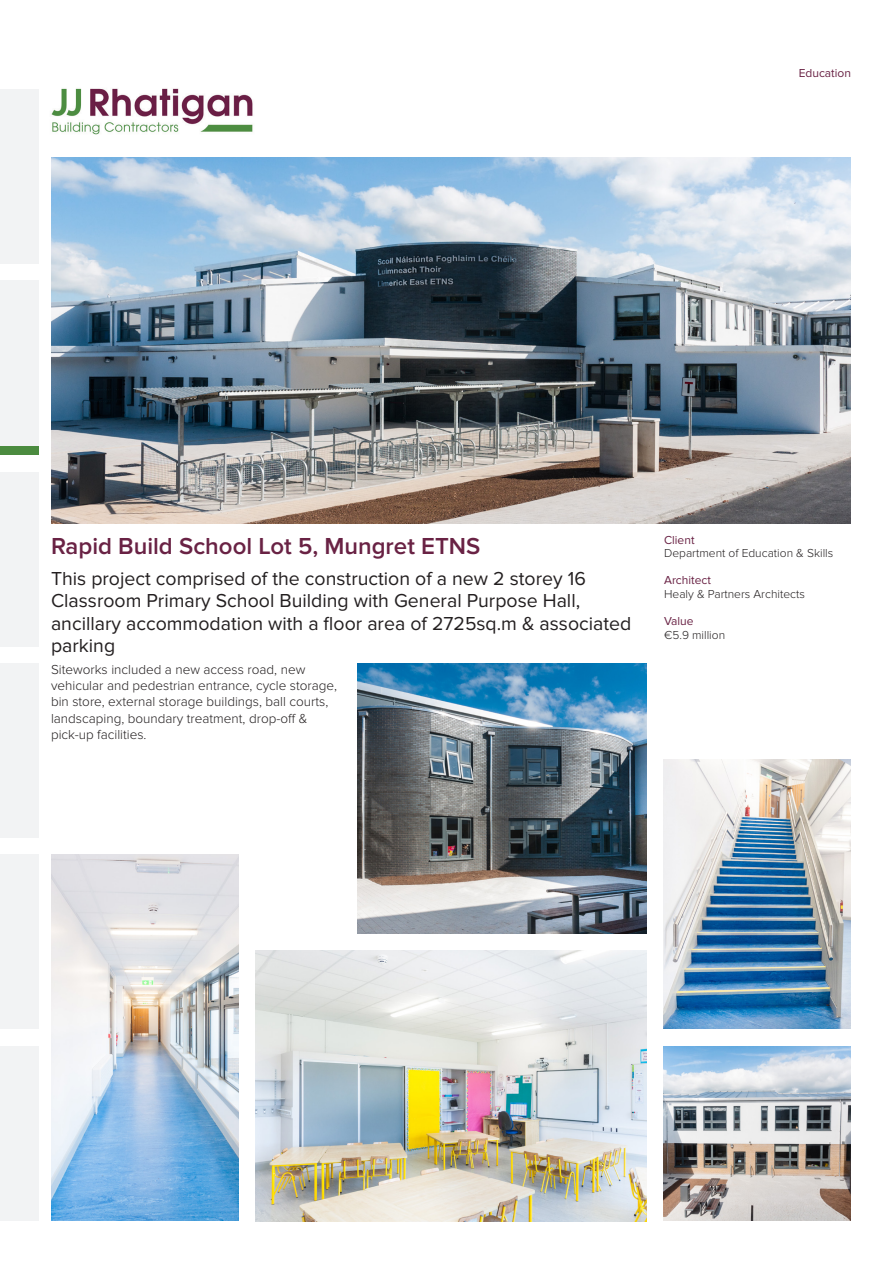
<style>
.page{position:relative;width:893px;height:1263px;background:#fff}
.page>*{position:absolute;margin:0;border:0;box-sizing:border-box;transform-origin:0 0}
.t1{font:600 24px "Proxima Nova";color:#692244}
.t2{font:19.5px/22.5px "Proxima Nova";color:#231f20}
.Small_Body_Text{font:300 13.5px/16.2px "Proxima Nova";color:#231f20}
.Small_Body_Text-2{font:300 12px "Proxima Nova";color:#231f20}
.List_Heading{font:12px "Proxima Nova";color:#692244}
</style>
<div class="page">
<div style="left:0;top:89px;width:38px;height:175px;background:#f2f3f4"></div>
<div style="left:0;top:281px;width:38px;height:174px;background:#f2f3f4"></div>
<div style="left:0;top:472px;width:38px;height:174px;background:#f2f3f4"></div>
<div style="left:0;top:663px;width:38px;height:175px;background:#f2f3f4"></div>
<div style="left:0;top:855px;width:38px;height:174px;background:#f2f3f4"></div>
<div style="left:0;top:1046px;width:38px;height:174px;background:#f2f3f4"></div>
<div style="left:0;top:446px;width:38px;height:8px;background:#4b8b3f"></div>
<img style="left:51px;top:158px;width:799px;height:366px">
<img style="left:51px;top:88px;width:202px;height:47px">
<img style="left:51px;top:855px;width:187px;height:365px">
<img style="left:255px;top:950px;width:391px;height:271px">
<img style="left:357px;top:663px;width:289px;height:270px">
<img style="left:663px;top:759px;width:187px;height:269px">
<img style="left:663px;top:1046px;width:187px;height:174px">
<p class="List_Heading" style="left:799px;top:66px;width:54px">Education</p>
<p class="t1" style="left:51px;top:532px;width:431px">Rapid Build School Lot 5, Mungret ETNS</p>
<p class="t2" style="left:51px;top:567px;width:582px">This project comprised of the construction of a new 2 storey 16<br>Classroom Primary School Building with General Purpose Hall, ancillary accommodation with a floor area of 2725sq.m &amp; associated parking</p>
<p class="Small_Body_Text" style="left:51px;top:662px;width:287px">Siteworks included a new access road, new vehicular and pedestrian entrance, cycle storage, bin store, external storage buildings, ball courts, landscaping, boundary treatment, drop-off &amp;</p>
<p class="Small_Body_Text" style="left:51px;top:726px;width:97px">pick-up facilities.</p>
<p class="List_Heading" style="left:664px;top:533px;width:32px">Client</p>
<p class="Small_Body_Text-2" style="left:664px;top:546px;width:171px">Department of Education &amp; Skills</p>
<p class="List_Heading" style="left:664px;top:573px;width:48px">Architect</p>
<p class="Small_Body_Text-2" style="left:664px;top:587px;width:142px">Healy &amp; Partners Architects</p>
<p class="List_Heading" style="left:664px;top:614px;width:31px">Value</p>
<p class="Small_Body_Text-2" style="left:664px;top:628px;width:63px">€5.9 million</p>
</div>
